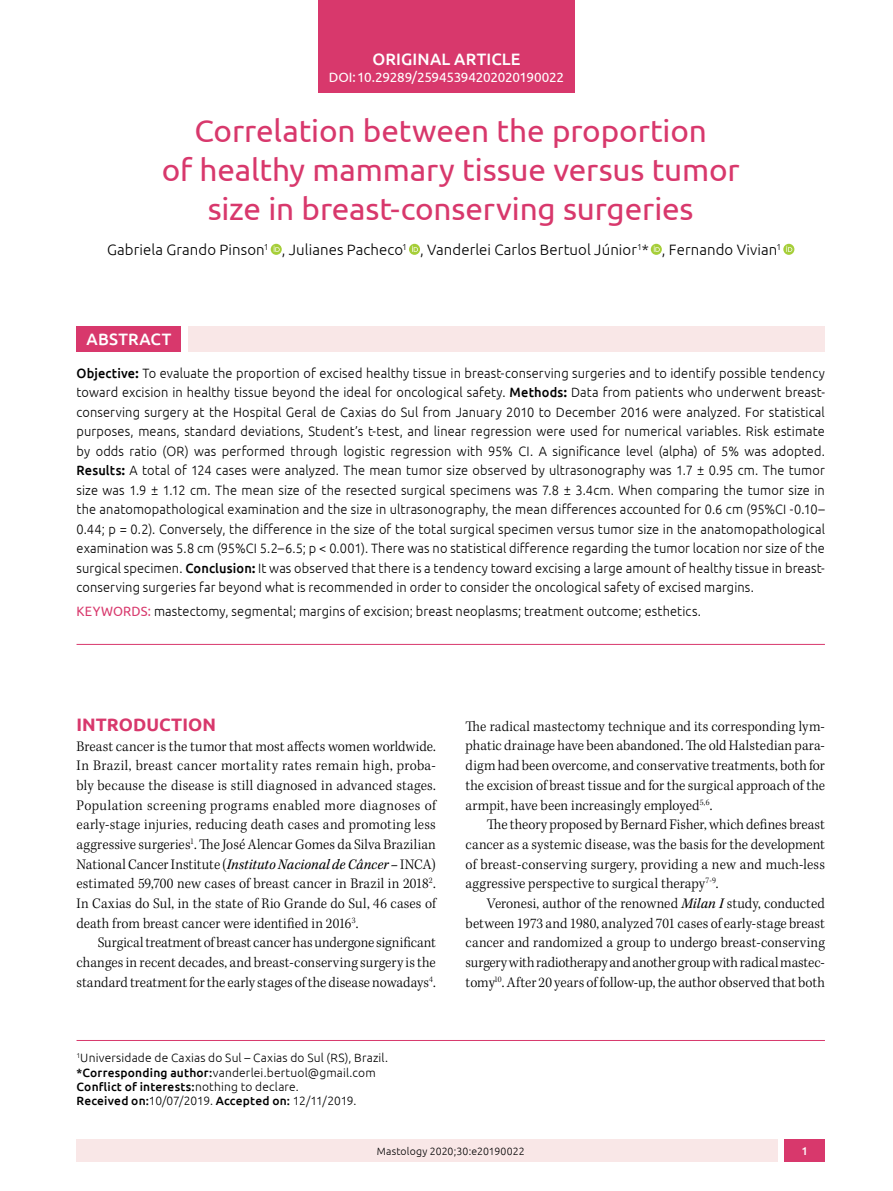
<style>
.page{position:relative;width:893px;height:1191px;background:#fff}
.page>*{position:absolute;margin:0;border:0;box-sizing:border-box;transform-origin:0 0}
.t1{font:31.5px/39px "Ubuntu";letter-spacing:-.005em;color:#d8386c;text-align:center}
.t2{font:700 18px "Ubuntu";letter-spacing:.005em;color:#d8386c}
.t3{font:500 16.5px "Ubuntu";letter-spacing:.01em;color:#fff}
.t4{font:300 15px/19.6px "Kepler Std";letter-spacing:.005em;color:#000;text-align:justify;scale:.95 1}
.t5{font:300 15px "Ubuntu";letter-spacing:.005em;color:#000}
.t6{font:300 13.5px/19.5px "Ubuntu";letter-spacing:.01em;color:#000;text-align:justify;scale:.95 1}
.t7{font:13.5px "Ubuntu";letter-spacing:-.02em;color:#fff}
.t8{font:300 12px/14.4px "Ubuntu";letter-spacing:.015em;color:#000}
.t9{font:500 11.25px "Ubuntu";color:#fff}
.t10{font:300 10.5px "Ubuntu";letter-spacing:.015em;color:#000}
.s1{font-weight:500}
.s2{font-weight:700}
.s3{font-weight:400;color:#d8386c}
.s4{font-weight:400;font-style:italic}
</style>
<div class="page">
<div style="left:77px;top:1139px;width:701px;height:23px;background:#f9e7e7"></div>
<div style="left:785px;top:1139px;width:40px;height:23px;background:#d8386c"></div>
<svg style="left:271px;top:244px;width:11px;height:11px"></svg>
<svg style="left:274px;top:246px;width:6px;height:6px"></svg>
<div style="left:409px;top:244px;width:11px;height:11px;background:#a6ce39;border-radius:50%"></div>
<svg style="left:412px;top:246px;width:6px;height:6px"></svg>
<svg style="left:651px;top:244px;width:11px;height:11px"></svg>
<svg style="left:654px;top:246px;width:6px;height:6px"></svg>
<svg style="left:783px;top:244px;width:11px;height:11px"></svg>
<svg style="left:786px;top:246px;width:6px;height:6px"></svg>
<hr style="left:77px;top:1040px;width:748px;height:1px;background:#d8386c">
<div style="left:77px;top:326px;width:104px;height:26px;background:#d8386c"></div>
<div style="left:188px;top:326px;width:637px;height:26px;background:#f9e7e7"></div>
<div style="left:318px;top:0;width:257px;height:92px;background:#d8386c"></div>
<hr style="left:77px;top:644px;width:748px;height:1px;background:#d8386c">
<p class="t3" style="left:372px;top:49px;width:150px">ORIGINAL ARTICLE</p>
<p class="t7" style="left:329px;top:69px;width:237px">DOI: 10.29289/25945394202020190022</p>
<h1 class="t1" style="left:162px;top:110px;width:580px">Correlation between the proportion<br>of healthy mammary tissue versus tumor size in breast-conserving surgeries</h1>
<p class="t5" style="left:107px;top:240px;width:676px">Gabriela Grando Pinson<sup>1</sup> , Julianes Pacheco<sup>1</sup> , Vanderlei Carlos Bertuol Júnior<sup>1</sup>* , Fernando Vivian<sup>1</sup></p>
<p class="t3" style="left:87px;top:329px;width:86px">ABSTRACT</p>
<p class="t6" style="left:77px;top:363px;width:789px"><span class="s1">Objective</span><span class="s2">:</span> To evaluate the proportion of excised healthy tissue in breast-conserving surgeries and to identify possible tendency toward excision in healthy tissue beyond the ideal for oncological safety. <span class="s1">Methods</span><span class="s2">:</span> Data from patients who underwent breast&shy;conserving surgery at the Hospital Geral de Caxias do Sul from January 2010 to December 2016 were analyzed. For statistical purposes, means, standard deviations, Student’s t-test, and linear regression were used for numerical variables. Risk estimate by odds ratio (OR) was performed through logistic regression with 95% CI. A significance level (alpha) of 5% was adopted.<br><span class="s1">Results</span><span class="s2">:</span> A total of 124 cases were analyzed. The mean tumor size observed by ultrasonography was 1.7 ± 0.95 cm. The tumor size was 1.9 ± 1.12 cm. The mean size of the resected surgical specimens was 7.8 ± 3.4cm. When comparing the tumor size in the anatomopathological examination and the size in ultrasonography, the mean differences accounted for 0.6 cm (95%CI -0.10– 0.44; p = 0.2). Conversely, the difference in the size of the total surgical specimen versus tumor size in the anatomopathological examination was 5.8 cm (95%CI 5.2–6.5; p &lt; 0.001). There was no statistical difference regarding the tumor location nor size of the surgical specimen. <span class="s1">Conclusion</span><span class="s2">:</span> It was observed that there is a tendency toward excising a large amount of healthy tissue in breast&shy;conserving surgeries far beyond what is recommended in order to consider the oncological safety of excised margins.</p>
<p class="t6" style="left:77px;top:601px;width:659px"><span class="s3">KEYWORDS:</span> mastectomy, segmental; margins of excision; breast neoplasms; treatment outcome; esthetics.</p>
<p class="t2" style="left:77px;top:713px;width:141px">INTRODUCTION</p>
<p class="t4" style="left:77px;top:736px;width:380px">Breast cancer is the tumor that most affects women worldwide.<br>In Brazil, breast cancer mortality rates remain high, proba&shy;bly because the disease is still diagnosed in advanced stages.<br>Population screening programs enabled more diagnoses of early-stage injuries, reducing death cases and promoting less aggressive surgeries<sup>1</sup>. The José Alencar Gomes da Silva Brazilian National Cancer Institute (<span class="s4">Instituto Nacional de Câncer –</span> INCA) estimated 59,700 new cases of breast cancer in Brazil in 2018<sup>2</sup>.<br>In Caxias do Sul, in the state of Rio Grande do Sul, 46 cases of death from breast cancer were identified in 2016<sup>3</sup>.</p>
<p class="t4" style="left:77px;top:933px;width:380px;text-indent:21px">Surgical treatment of breast cancer has undergone significant changes in recent decades, and breast-conserving surgery is the standard treatment for the early stages of the disease nowadays<sup>4</sup>.</p>
<p class="t8" style="left:77px;top:1050px;width:313px"><sup>1</sup>Universidade de Caxias do Sul – Caxias do Sul (RS), Brazil. <span class="s1">*Corresponding author:</span>vanderlei.bertuol@gmail.com <span class="s1">Conflict of interests:</span>nothing to declare.<br><span class="s1">Received on:</span>10/07/2019. <span class="s1">Accepted on:</span> 12/11/2019.</p>
<p class="t4" style="left:466px;top:717px;width:380px">The radical mastectomy technique and its corresponding lym&shy;phatic drainage have been abandoned. The old Halstedian para&shy;digm had been overcome, and conservative treatments, both for the excision of breast tissue and for the surgical approach of the armpit, have been increasingly employed<sup>5,6</sup>.</p>
<p class="t4" style="left:466px;top:815px;width:380px;text-indent:21px">The theory proposed by Bernard Fisher, which defines breast cancer as a systemic disease, was the basis for the development of breast-conserving surgery, providing a new and much-less aggressive perspective to surgical therapy<sup>7-9</sup>.</p>
<p class="t4" style="left:466px;top:894px;width:380px;text-indent:21px">Veronesi, author of the renowned <span class="s4">Milan I</span> study, conducted between 1973 and 1980, analyzed 701 cases of early-stage breast cancer and randomized a group to undergo breast-conserving surgery with radiotherapy and another group with radical mastec&shy;tomy<sup>10</sup>. After 20 years of follow-up, the author observed that both</p>
<p class="t10" style="left:377px;top:1144px;width:149px">Mastology 2020;30:e20190022</p>
<p class="t9" style="left:802px;top:1143px;width:8px">1</p>
</div>
